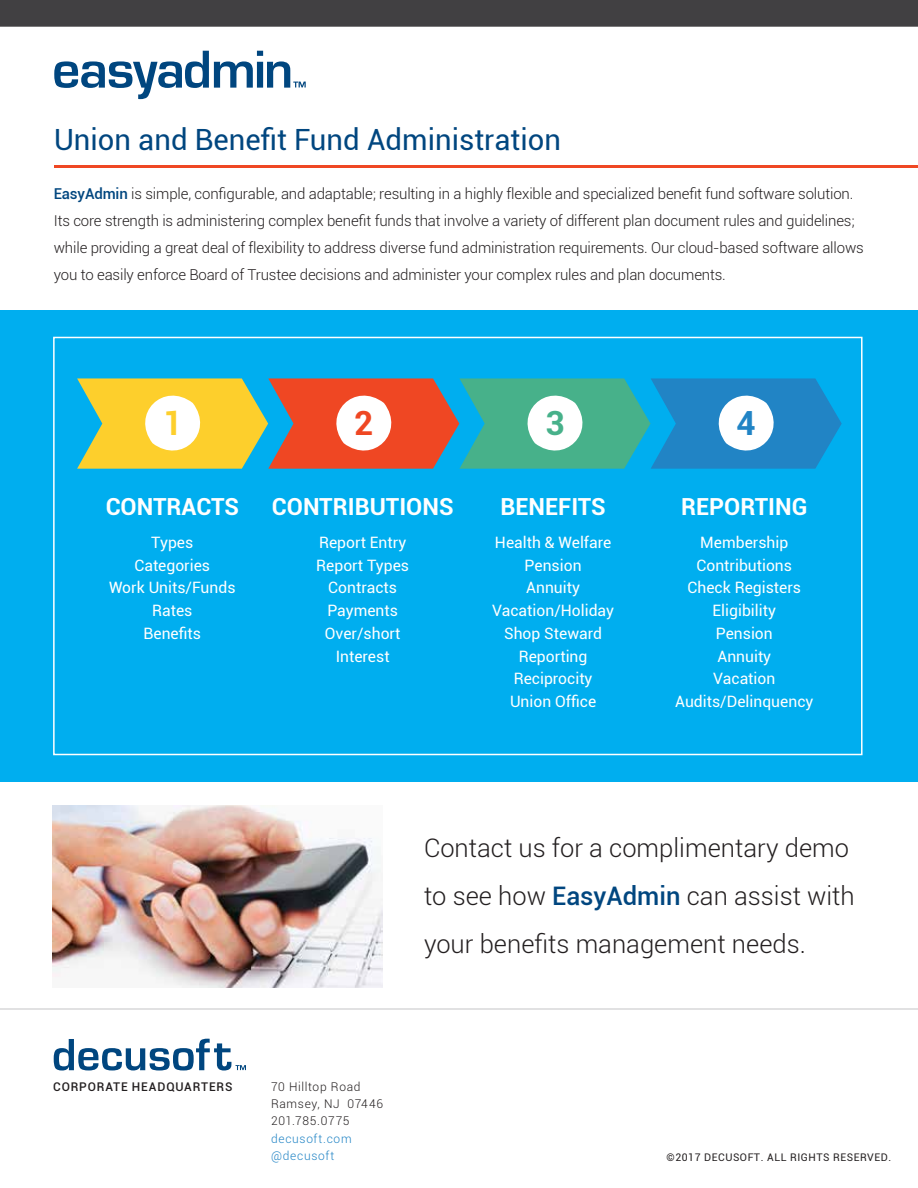
<style>
.page{position:relative;width:918px;height:1188px;background:#fff}
.page>*{position:absolute;margin:0;border:0;box-sizing:border-box;transform-origin:0 0}
.t1{font:700 33.3px "Roboto";color:#fdcf2c}
.t2{font:700 33.3px "Roboto";color:#ef4723}
.t3{font:700 33.3px "Roboto";color:#47b18a}
.t4{font:700 33.3px "Roboto";color:#2184c5}
.t5{font:29.25px "Roboto";color:#00467f}
.t6{font:300 25.5px/47.7px "Roboto";color:#231f20}
.t7{font:700 23.55px "Roboto";color:#fff}
.t8{font:15.75px/22.8px "Roboto";color:#fff;text-align:center}
.t9{font:300 15px/27px "Roboto";letter-spacing:-.01em;color:#231f20}
.t10{font:300 12px/17.4px "Roboto";letter-spacing:.055em;color:#231f20}
.t11{font:300 12px/17.4px "Roboto";letter-spacing:.06em;color:#2184c5}
.t12{font:500 12px "Roboto";letter-spacing:.07em;color:#231f20}
.t13{font:10.5px "Roboto";letter-spacing:.05em;color:#231f20}
.s1{font-weight:500;color:#00467f}
</style>
<div class="page">
<img style="left:52px;top:805px;width:331px;height:182px">
<div style="left:0;top:0;width:918px;height:27px;background:#414042"></div>
<div style="left:0;top:310px;width:918px;height:472px;background:#00aeef"></div>
<div style="left:53px;top:337px;width:810px;height:418px;border:2px solid #fff"></div>
<hr style="left:0;top:1009px;width:918px;height:1px;background:#e1e1e2">
<hr style="left:54px;top:165px;width:864px;height:3px;background:#ef4723">
<svg style="left:54px;top:51px;width:252px;height:48px"></svg>
<svg style="left:54px;top:1039px;width:192px;height:32px"></svg>
<svg style="left:77px;top:378px;width:765px;height:91px;background:#8da58f"></svg>
<h2 class="t5" style="left:54px;top:119px;width:509px">Union and Benefit Fund Administration</h2>
<p class="t9" style="left:54px;top:179px;width:812px"><span class="s1">EasyAdmin</span> is simple, configurable, and adaptable; resulting in a highly flexible and specialized benefit fund software solution.<br>Its core strength is administering complex benefit funds that involve a variety of different plan document rules and guidelines; while providing a great deal of flexibility to address diverse fund administration requirements. Our cloud-based software allows you to easily enforce Board of Trustee decisions and administer your complex rules and plan documents.</p>
<h1 class="t1" style="left:163px;top:399px;width:21px">1</h1>
<h1 class="t2" style="left:354px;top:399px;width:21px">2</h1>
<h1 class="t3" style="left:545px;top:399px;width:21px">3</h1>
<h1 class="t4" style="left:737px;top:399px;width:21px">4</h1>
<h3 class="t7" style="left:106px;top:490px;width:135px">CONTRACTS</h3>
<p class="t8" style="left:109px;top:530px;width:128px">Types<br>Categories<br>Work Units/Funds<br>Rates<br>Benefits</p>
<h3 class="t7" style="left:272px;top:490px;width:183px">CONTRIBUTIONS</h3>
<p class="t8" style="left:316px;top:530px;width:94px">Report Entry<br>Report Types<br>Contracts<br>Payments<br>Over/short<br>Interest</p>
<h3 class="t7" style="left:501px;top:490px;width:107px">BENEFITS</h3>
<p class="t8" style="left:492px;top:530px;width:123px">Health &amp; Welfare<br>Pension<br>Annuity<br>Vacation/Holiday<br>Shop Steward<br>Reporting<br>Reciprocity<br>Union Office</p>
<h3 class="t7" style="left:681px;top:490px;width:128px">REPORTING</h3>
<p class="t8" style="left:675px;top:530px;width:140px">Membership<br>Contributions<br>Check Registers<br>Eligibility<br>Pension<br>Annuity<br>Vacation<br>Audits/Delinquency</p>
<h3 class="t6" style="left:424px;top:823px;width:432px">Contact us for a complimentary demo to see how <span class="s1">EasyAdmin</span> can assist with your benefits management needs.</h3>
<p class="t12" style="left:53px;top:1078px;width:181px">CORPORATE HEADQUARTERS</p>
<p class="t10" style="left:271px;top:1077px;width:114px">70 Hilltop Road<br>Ramsey, NJ 07446<br>201.785.0775</p>
<p class="t11" style="left:271px;top:1130px;width:82px">decusoft.com @decusoft</p>
<p class="t13" style="left:667px;top:1150px;width:226px">©2017 DECUSOFT. ALL RIGHTS RESERVED.</p>
</div>
